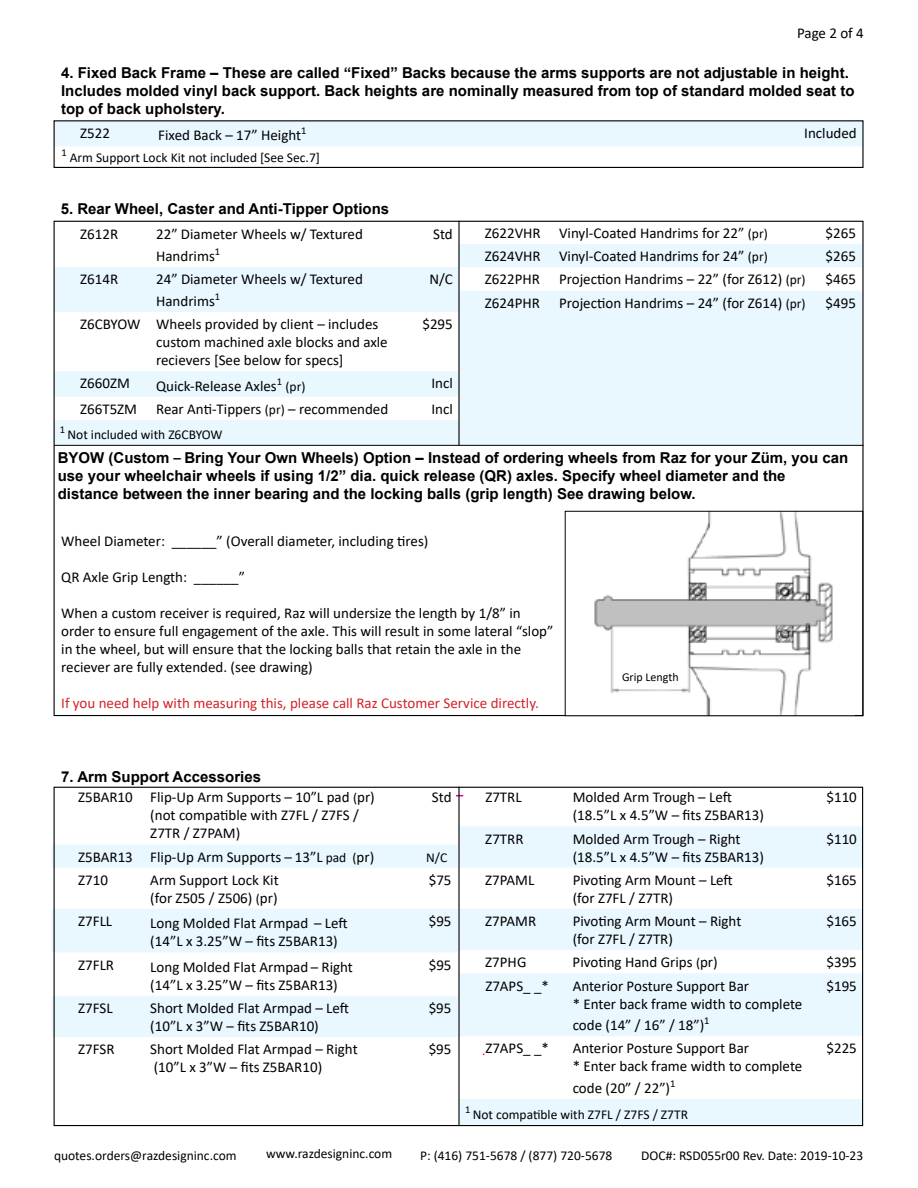
<style>
.page{position:relative;width:918px;height:1188px;background:#fff}
.page>*{position:absolute;margin:0;border:0;box-sizing:border-box;transform-origin:0 0}
.t1{font:15px/18px "Calibri";color:#000}
.t2{font:700 15px/18px "Arial";color:#000}
.t3{font:15px "Calibri";color:#d2232a}
.t4{font:13.5px "Calibri";color:#000}
.t5{font:12px "Calibri";color:#000}
.s1{font-size:13.5px}
.s2{font-family:"Calibri"}
</style>
<div class="page">
<svg style="left:56px;top:267px;width:402px;height:178px;fill:#e9f7fe"></svg>
<div style="left:460px;top:244px;width:402px;height:201px;background:#e9f7fe"></div>
<svg style="left:460px;top:267px;width:402px;height:23px"></svg>
<div style="left:56px;top:122px;width:806px;height:24px;background:#e9f7fe"></div>
<svg style="left:53px;top:786px;width:405px;height:337px"></svg>
<svg style="left:52px;top:844px;width:406px;height:193px;fill:#e9f7fe"></svg>
<svg style="left:460px;top:826px;width:401px;height:298px;fill:#e9f7fe"></svg>
<hr style="left:458px;top:221px;width:2px;height:224px;background:#000">
<hr style="left:54px;top:445px;width:810px;height:1px;background:#000">
<div style="left:54px;top:120px;width:810px;height:48px;border:1px solid #000"></div>
<hr style="left:458px;top:787px;width:2px;height:339px;background:#000">
<img style="left:594px;top:513px;width:239px;height:201px">
<div style="left:565px;top:511px;width:298px;height:205px;border:1px solid #000"></div>
<p class="t1" style="left:797px;top:24px;width:68px">Page 2 of 4</p>
<p class="t2" style="left:61px;top:64px;width:795px">4. Fixed Back Frame – These are called “Fixed” Backs because the arms supports are not adjustable in height.<br>Includes molded vinyl back support. Back heights are nominally measured from top of standard molded seat to top of back upholstery.</p>
<p class="t1" style="left:80px;top:124px;width:31px">Z522</p>
<p class="t1" style="left:158px;top:126px;width:150px">Fixed Back – 17” Height<sup>1</sup></p>
<p class="t1" style="left:804px;top:124px;width:54px">Included</p>
<p class="t4" style="left:61px;top:148px;width:260px"><sup>1</sup> Arm Support Lock Kit not included [See Sec.7]</p>
<p class="t2" style="left:61px;top:200px;width:330px">5. Rear Wheel, Caster and Anti-Tipper Options</p>
<p class="t1" style="left:80px;top:225px;width:39px">Z612R</p>
<p class="t1" style="left:156px;top:223px;width:208px;line-height:21.6px">22” Diameter Wheels w/ Textured<br>Handrims<sup>1</sup></p>
<p class="t1" style="left:433px;top:225px;width:21px">Std</p>
<p class="t1" style="left:80px;top:270px;width:39px">Z614R</p>
<p class="t1" style="left:156px;top:268px;width:208px;line-height:21.6px">24” Diameter Wheels w/ Textured<br>Handrims<sup>1</sup></p>
<p class="t1" style="left:429px;top:270px;width:25px">N/C</p>
<p class="t1" style="left:156px;top:315px;width:233px;text-indent:-76px">Z6CBYOW Wheels provided by client – includes custom machined axle blocks and axle recievers [See below for specs]</p>
<p class="t1" style="left:422px;top:315px;width:32px">$295</p>
<p class="t1" style="left:80px;top:374px;width:51px">Z660ZM</p>
<p class="t1" style="left:156px;top:376px;width:151px">Quick-Release Axles<sup>1</sup> <span class="s1">(pr)</span></p>
<p class="t1" style="left:431px;top:374px;width:23px">Incl</p>
<p class="t1" style="left:80px;top:400px;width:58px">Z66T5ZM</p>
<p class="t1" style="left:156px;top:400px;width:234px">Rear Anti-Tippers <span class="s1">(pr)</span> – recommended</p>
<p class="t1" style="left:431px;top:400px;width:23px">Incl</p>
<p class="t4" style="left:60px;top:426px;width:164px"><sup>1</sup> Not included with Z6CBYOW</p>
<p class="t1" style="left:485px;top:224px;width:284px">Z622VHR Vinyl-Coated Handrims for 22” <span class="s1">(pr)</span></p>
<p class="t1" style="left:826px;top:224px;width:32px">$265</p>
<p class="t1" style="left:485px;top:247px;width:284px">Z624VHR Vinyl-Coated Handrims for 24” <span class="s1">(pr)</span></p>
<p class="t1" style="left:826px;top:247px;width:32px">$265</p>
<p class="t1" style="left:485px;top:270px;width:57px">Z622PHR</p>
<p class="t1" style="left:559px;top:270px;width:248px">Projection Handrims – 22” (for Z612) <span class="s1">(pr)</span></p>
<p class="t1" style="left:826px;top:270px;width:32px">$465</p>
<p class="t1" style="left:485px;top:293px;width:57px">Z624PHR</p>
<p class="t1" style="left:559px;top:293px;width:248px">Projection Handrims – 24” (for Z614) <span class="s1">(pr)</span></p>
<p class="t1" style="left:826px;top:293px;width:32px">$495</p>
<p class="t2" style="left:58px;top:448px;width:792px">BYOW (Custom <span class="s2">–</span> Bring Your Own Wheels) Option – Instead of ordering wheels from Raz for your Züm, you can use your wheelchair wheels if using 1/2” dia. quick release (QR) axles. Specify wheel diameter and the distance between the inner bearing and the locking balls (grip length) See drawing below.</p>
<p class="t1" style="left:61px;top:532px;width:369px">Wheel Diameter: ______” (Overall diameter, including tires)</p>
<p class="t1" style="left:61px;top:568px;width:185px">QR Axle Grip Length: ______”</p>
<p class="t1" style="left:61px;top:604px;width:494px">When a custom receiver is required, Raz will undersize the length by 1/8” in order to ensure full engagement of the axle. This will result in some lateral “slop” in the wheel, but will ensure that the locking balls that retain the axle in the reciever are fully extended. (see drawing)</p>
<p class="t3" style="left:61px;top:693px;width:479px">If you need help with measuring this, please call Raz Customer Service directly.</p>
<p class="t2" style="left:61px;top:768px;width:201px">7. Arm Support Accessories</p>
<p class="t5" style="left:622px;top:668px;width:58px">Grip Length</p>
<p class="t1" style="left:150px;top:788px;width:226px;text-indent:-72px">Z5BAR10 Flip-Up Arm Supports – 10”L pad <span class="s1">(</span>pr) (not compatible with Z7FL / Z7FS /<br>Z7TR / Z7PAM)</p>
<p class="t1" style="left:432px;top:788px;width:21px">Std</p>
<p class="t1" style="left:78px;top:847px;width:298px">Z5BAR13 Flip-Up Arm Supports – 13”L <span class="s1">pad (</span>pr)</p>
<p class="t4" style="left:426px;top:848px;width:23px">N/C</p>
<p class="t1" style="left:78px;top:871px;width:31px">Z710</p>
<p class="t1" style="left:150px;top:871px;width:130px">Arm Support Lock Kit (for Z505 / Z506) <span class="s1">(</span>pr)</p>
<p class="t1" style="left:429px;top:871px;width:24px">$75</p>
<p class="t1" style="left:78px;top:912px;width:36px">Z7FLL</p>
<p class="t1" style="left:150px;top:914px;width:199px">Long Molded Flat Armpad – Left (14”L x 3.25”W – fits Z5BAR13)</p>
<p class="t1" style="left:429px;top:912px;width:24px">$95</p>
<p class="t1" style="left:78px;top:955px;width:37px">Z7FLR</p>
<p class="t1" style="left:150px;top:958px;width:204px">Long Molded Flat Armpad – Right (14”L x 3.25”W – fits Z5BAR13)</p>
<p class="t1" style="left:429px;top:955px;width:24px">$95</p>
<p class="t1" style="left:78px;top:999px;width:36px">Z7FSL</p>
<p class="t1" style="left:150px;top:999px;width:200px">Short Molded Flat Armpad – Left (10”L x 3”W – fits Z5BAR10)</p>
<p class="t1" style="left:429px;top:999px;width:24px">$95</p>
<p class="t1" style="left:78px;top:1040px;width:38px">Z7FSR</p>
<p class="t1" style="left:150px;top:1040px;width:209px">Short Molded Flat Armpad – Right (10”L x 3”W – fits Z5BAR10)</p>
<p class="t1" style="left:429px;top:1040px;width:24px">$95</p>
<p class="t1" style="left:485px;top:788px;width:38px">Z7TRL</p>
<p class="t1" style="left:573px;top:788px;width:193px">Molded Arm Trough – Left (18.5”L x 4.5”W – fits Z5BAR13)</p>
<p class="t1" style="left:826px;top:788px;width:32px">$110</p>
<p class="t1" style="left:485px;top:829px;width:40px">Z7TRR</p>
<p class="t1" style="left:573px;top:829px;width:193px">Molded Arm Trough – Right (18.5”L x 4.5”W – fits Z5BAR13)</p>
<p class="t1" style="left:826px;top:829px;width:32px">$110</p>
<p class="t1" style="left:485px;top:871px;width:51px">Z7PAML</p>
<p class="t1" style="left:573px;top:871px;width:162px">Pivoting Arm Mount – Left (for Z7FL / Z7TR)</p>
<p class="t1" style="left:826px;top:871px;width:32px">$165</p>
<p class="t1" style="left:485px;top:912px;width:52px">Z7PAMR</p>
<p class="t1" style="left:573px;top:912px;width:170px">Pivoting Arm Mount – Right (for Z7FL / Z7TR)</p>
<p class="t1" style="left:826px;top:912px;width:32px">$165</p>
<p class="t1" style="left:485px;top:953px;width:43px">Z7PHG</p>
<p class="t1" style="left:573px;top:953px;width:147px">Pivoting Hand Grips <span class="s1">(</span>pr)</p>
<p class="t1" style="left:827px;top:953px;width:32px">$395</p>
<p class="t1" style="left:485px;top:976px;width:65px">Z7APS_ _*</p>
<p class="t1" style="left:573px;top:976px;width:231px">Anterior Posture Support Bar<br>* Enter back frame width to complete</p>
<p class="t1" style="left:573px;top:1016px;width:138px">code (14” / 16” / 18”)<sup>1</sup></p>
<p class="t1" style="left:827px;top:976px;width:32px">$195</p>
<p class="t1" style="left:485px;top:1039px;width:65px">Z7APS_ _*</p>
<p class="t1" style="left:573px;top:1039px;width:231px">Anterior Posture Support Bar<br>* Enter back frame width to complete</p>
<p class="t1" style="left:573px;top:1079px;width:104px">code (20” / 22”)<sup>1</sup></p>
<p class="t4" style="left:465px;top:1105px;width:225px"><sup>1</sup> Not compatible with Z7FL / Z7FS / Z7TR</p>
<p class="t1" style="left:827px;top:1039px;width:32px">$225</p>
<p class="t4" style="left:54px;top:1146px;width:184px">quotes.orders@razdesigninc.com</p>
<p class="t4" style="left:266px;top:1144px;width:127px">www.razdesigninc.com</p>
<p class="t4" style="left:420px;top:1146px;width:194px">P: (416) 751-5678 / (877) 720-5678</p>
<p class="t4" style="left:641px;top:1146px;width:224px">DOC#: RSD055r00 Rev. Date: 2019-10-23</p>
</div>
